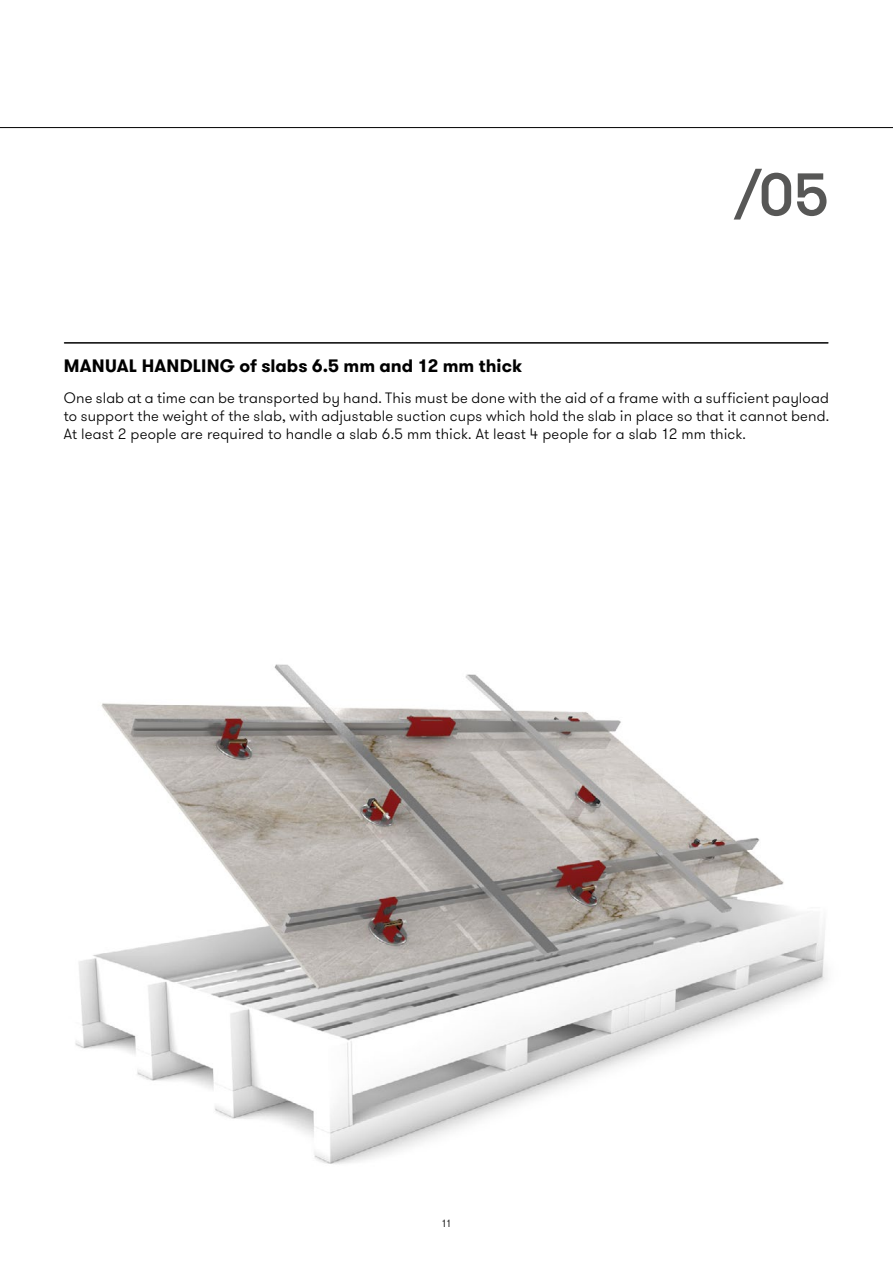
<style>
.page{position:relative;width:893px;height:1263px;background:#fff}
.page>*{position:absolute;margin:0;border:0;box-sizing:border-box;transform-origin:0 0}
.t1{font:500 60px "GT Walsheim";color:#575756}
.t2{font:700 18px "GT Walsheim";color:#000}
.t3{font:300 15px/18px "GT Walsheim";letter-spacing:.01em;color:#000;text-align:justify}
.t4{font:300 10.5px "GT Walsheim";color:#000}
</style>
<div class="page">
<hr style="left:0;top:127px;width:893px;height:1px;background:#000">
<hr style="left:65px;top:342px;width:763px;height:2px;background:#000">
<img style="left:75px;top:664px;width:752px;height:500px">
<h1 class="t1" style="left:734px;top:156px;width:96px">/05</h1>
<p class="t2" style="left:64px;top:354px;width:460px">MANUAL HANDLING of slabs 6.5 mm and 12 mm thick</p>
<p class="t3" style="left:64px;top:389px;width:767px">One slab at a time can be transported by hand. This must be done with the aid of a frame with a sufficient payload to support the weight of the slab, with adjustable suction cups which hold the slab in place so that it cannot bend.<br>At least 2 people are required to handle a slab 6.5 mm thick. At least 4 people for a slab 12 mm thick.</p>
<p class="t4" style="left:441px;top:1216px;width:12px">11</p>
</div>
